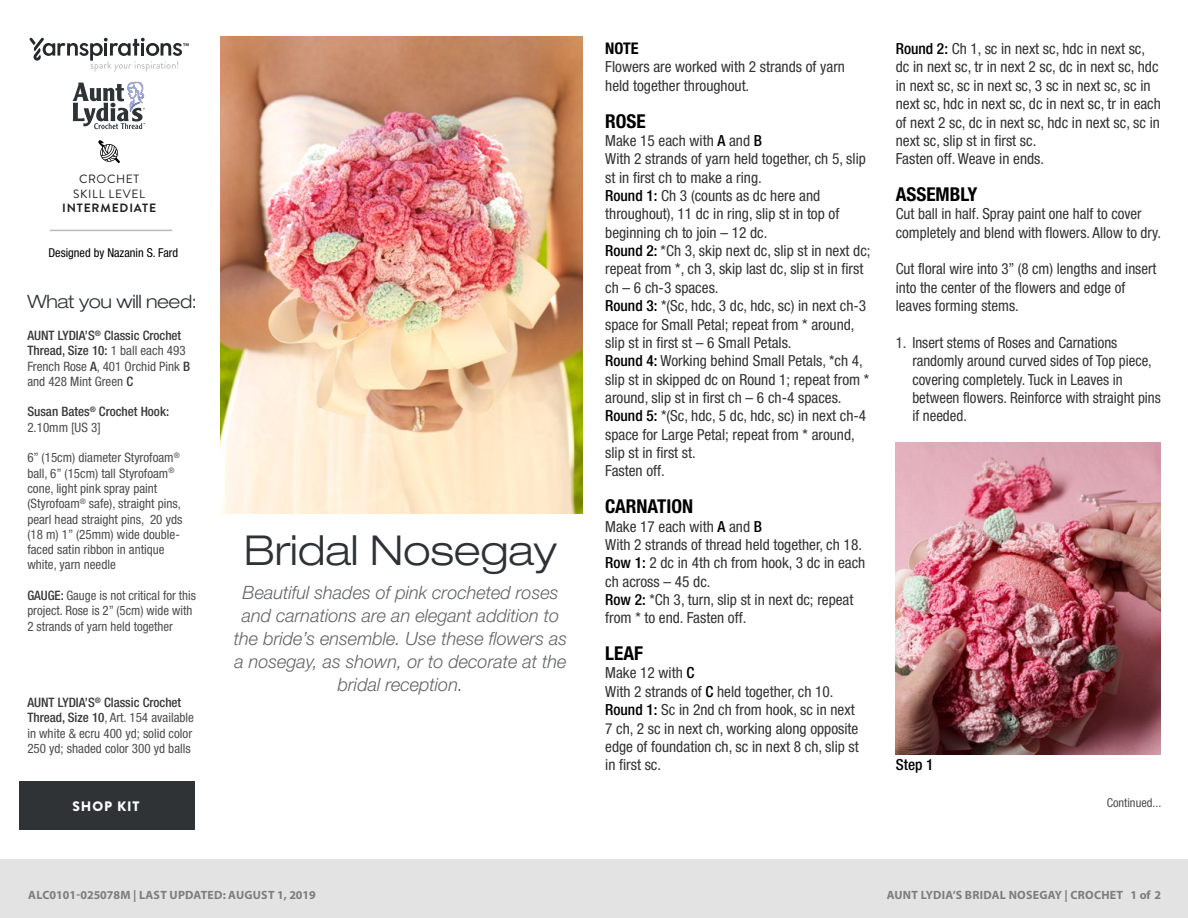
<style>
.page{position:relative;width:1188px;height:918px;background:#fff}
.page>*{position:absolute;margin:0;border:0;box-sizing:border-box;transform-origin:0 0}
.t1{font:300 expanded 41.25px "Helvetica Neue LT Std";color:#2e3236}
.t2{font:700 condensed 19.2px "Helvetica Neue LT Std";color:#000}
.t3{font:italic 300 18.3px/23px "Helvetica Neue LT Std";color:#636466;text-align:center}
.t4{font:300 expanded 18.3px "Helvetica Neue LT Std";letter-spacing:-.02em;color:#2e3236}
.t5{font:700 condensed 16.05px "Helvetica Neue LT Std";color:#000}
.t6{font:condensed 15.3px/18.3px "Helvetica Neue LT Std";color:#333334}
.t7{font:500 condensed 15.3px "Helvetica Neue LT Std";color:#000}
.t8{font:900 13.65px "Brandon Grotesque";letter-spacing:.065em;color:#fff}
.t9{font:condensed 13.05px/15.3px "Helvetica Neue LT Std";color:#4d4d4f}
.t10{font:500 condensed 13.05px/15.3px "Helvetica Neue LT Std";color:#383839}
.t11{font:condensed 12.3px "Helvetica Neue LT Std";color:#000}
.t12{font:condensed 12.3px "Helvetica Neue LT Std";color:#4d4d4f}
.t13{font:700 12px "Myriad Pro";letter-spacing:.02em;color:#7d7d7d}
.Skill_Level{font:12px "Brandon Grotesque";letter-spacing:.05em;color:#231f20}
.Skill_Level-2{font:700 12px "Brandon Grotesque";letter-spacing:.07em;color:#231f20}
.s1{font-weight:500;color:#383839}
.s2{font-weight:400;color:#4d4d4f}
.s3{font-weight:500;color:#000}
</style>
<div class="page">
<img style="left:220px;top:37px;width:362px;height:476px">
<img style="left:896px;top:443px;width:265px;height:312px">
<div style="left:0;top:860px;width:1188px;height:58px;background:#e4e3e3"></div>
<svg style="left:98px;top:140px;width:22px;height:23px"></svg>
<svg style="left:30px;top:38px;width:159px;height:34px"></svg>
<hr style="left:50px;top:230px;width:122px;height:1px;background:#bbbaba">
<div style="left:19px;top:781px;width:175px;height:49px;background:#2f3336"></div>
<svg style="left:73px;top:81px;width:72px;height:48px"></svg>
<p class="Skill_Level" style="left:79px;top:171px;width:62px">CROCHET</p>
<p class="Skill_Level" style="left:73px;top:185px;width:73px">SKILL LEVEL</p>
<p class="Skill_Level-2" style="left:62px;top:200px;width:96px">INTERMEDIATE</p>
<p class="t11" style="left:48px;top:246px;width:131px">Designed by Nazanin S. Fard</p>
<p class="t4" style="left:27px;top:290px;width:171px">What you will need:</p>
<p class="t9" style="left:27px;top:328px;width:164px"><span class="s1">AUNT LYDIA’S</span><sup>®</sup> <span class="s1">Classic Crochet<br>Thread, Size 10:</span> 1 ball each 493<br>French Rose <span class="s1">A</span>, 401 Orchid Pink <span class="s1">B </span>and 428 Mint Green <span class="s1">C</span></p>
<p class="t10" style="left:27px;top:404px;width:143px">Susan Bates<sup>®</sup> Crochet Hook:<br><span class="s2">2.10mm [US 3]</span></p>
<p class="t9" style="left:27px;top:450px;width:157px">6” (15cm) diameter Styrofoam<sup>® </sup>ball, 6” (15cm) tall Styrofoam<sup>® </sup>cone, light pink spray paint (Styrofoam<sup>®</sup> safe), straight pins, pearl head straight pins, 20 yds (18 m) 1” (25mm) wide double&shy;faced satin ribbon in antique white, yarn needle</p>
<p class="t9" style="left:27px;top:588px;width:170px"><span class="s1">GAUGE:</span> Gauge is not critical for this project. Rose is 2” (5cm) wide with<br>2 strands of yarn held together</p>
<p class="t9" style="left:27px;top:695px;width:168px"><span class="s1">AUNT LYDIA’S</span><sup>®</sup> <span class="s1">Classic Crochet<br>Thread, Size 10</span>, Art. 154 available in white &amp; ecru 400 yd; solid color<br>250 yd; shaded color 300 yd balls</p>
<p class="t8" style="left:72px;top:797px;width:69px">SHOP KIT</p>
<p class="t1" style="left:244px;top:525px;width:314px">Bridal Nosegay</p>
<p class="t3" style="left:234px;top:581px;width:335px">Beautiful shades of pink crocheted roses and carnations are an elegant addition to the bride’s ensemble. Use these flowers as a nosegay, as shown, or to decorate at the bridal reception.</p>
<p class="t13" style="left:28px;top:887px;width:289px">ALC0101-025078M | LAST UPDATED: AUGUST 1, 2019</p>
<p class="t5" style="left:605px;top:39px;width:35px">NOTE</p>
<p class="t6" style="left:605px;top:58px;width:241px">Flowers are worked with 2 strands of yarn held together throughout.</p>
<p class="t2" style="left:605px;top:109px;width:42px">ROSE</p>
<p class="t6" style="left:605px;top:131px;width:267px">Make 15 each with <span class="s3">A</span> and <span class="s3">B<br></span>With 2 strands of yarn held together, ch 5, slip st in first ch to make a ring.<br><span class="s3">Round 1:</span> Ch 3 (counts as dc here and throughout), 11 dc in ring, slip st in top of beginning ch to join – 12 dc.<br><span class="s3">Round 2:</span> *Ch 3, skip next dc, slip st in next dc; repeat from *, ch 3, skip last dc, slip st in first ch – 6 ch-3 spaces.<br><span class="s3">Round 3:</span> *(Sc, hdc, 3 dc, hdc, sc) in next ch-3 space for Small Petal; repeat from * around, slip st in first st – 6 Small Petals.<br><span class="s3">Round 4:</span> Working behind Small Petals, *ch 4, slip st in skipped dc on Round 1; repeat from * around, slip st in first ch – 6 ch-4 spaces.<br><span class="s3">Round 5:</span> *(Sc, hdc, 5 dc, hdc, sc) in next ch-4 space for Large Petal; repeat from * around, slip st in first st.<br>Fasten off.</p>
<p class="t2" style="left:605px;top:495px;width:89px">CARNATION</p>
<p class="t6" style="left:605px;top:517px;width:262px">Make 17 each with <span class="s3">A</span> and <span class="s3">B<br></span>With 2 strands of thread held together, ch 18.<br><span class="s3">Row 1:</span> 2 dc in 4th ch from hook, 3 dc in each ch across – 45 dc.<br><span class="s3">Row 2:</span> *Ch 3, turn, slip st in next dc; repeat from * to end. Fasten off.</p>
<p class="t2" style="left:605px;top:642px;width:39px">LEAF</p>
<p class="t6" style="left:605px;top:664px;width:255px">Make 12 with <span class="s3">C<br></span>With 2 strands of <span class="s3">C</span> held together, ch 10.<br><span class="s3">Round 1:</span> Sc in 2nd ch from hook, sc in next<br>7 ch, 2 sc in next ch, working along opposite edge of foundation ch, sc in next 8 ch, slip st in first sc.</p>
<p class="t6" style="left:896px;top:39px;width:267px"><span class="s3">Round 2:</span> Ch 1, sc in next sc, hdc in next sc, dc in next sc, tr in next 2 sc, dc in next sc, hdc in next sc, sc in next sc, 3 sc in next sc, sc in next sc, hdc in next sc, dc in next sc, tr in each of next 2 sc, dc in next sc, hdc in next sc, sc in next sc, slip st in first sc.<br>Fasten off. Weave in ends.</p>
<p class="t2" style="left:896px;top:183px;width:83px">ASSEMBLY</p>
<p class="t6" style="left:896px;top:205px;width:267px">Cut ball in half. Spray paint one half to cover completely and blend with flowers. Allow to dry.</p>
<p class="t6" style="left:896px;top:260px;width:262px">Cut floral wire into 3” (8 cm) lengths and insert into the center of the flowers and edge of leaves forming stems.</p>
<p class="t6" style="left:912px;top:333px;width:250px;text-indent:-17px">1. Insert stems of Roses and Carnations randomly around curved sides of Top piece, covering completely. Tuck in Leaves in between flowers. Reinforce with straight pins if needed.</p>
<p class="t7" style="left:896px;top:756px;width:39px">Step 1</p>
<p class="t12" style="left:1107px;top:796px;width:56px">Continued...</p>
<p class="t13" style="left:887px;top:887px;width:276px">AUNT LYDIA’S BRIDAL NOSEGAY | CROCHET 1 of 2</p>
</div>
